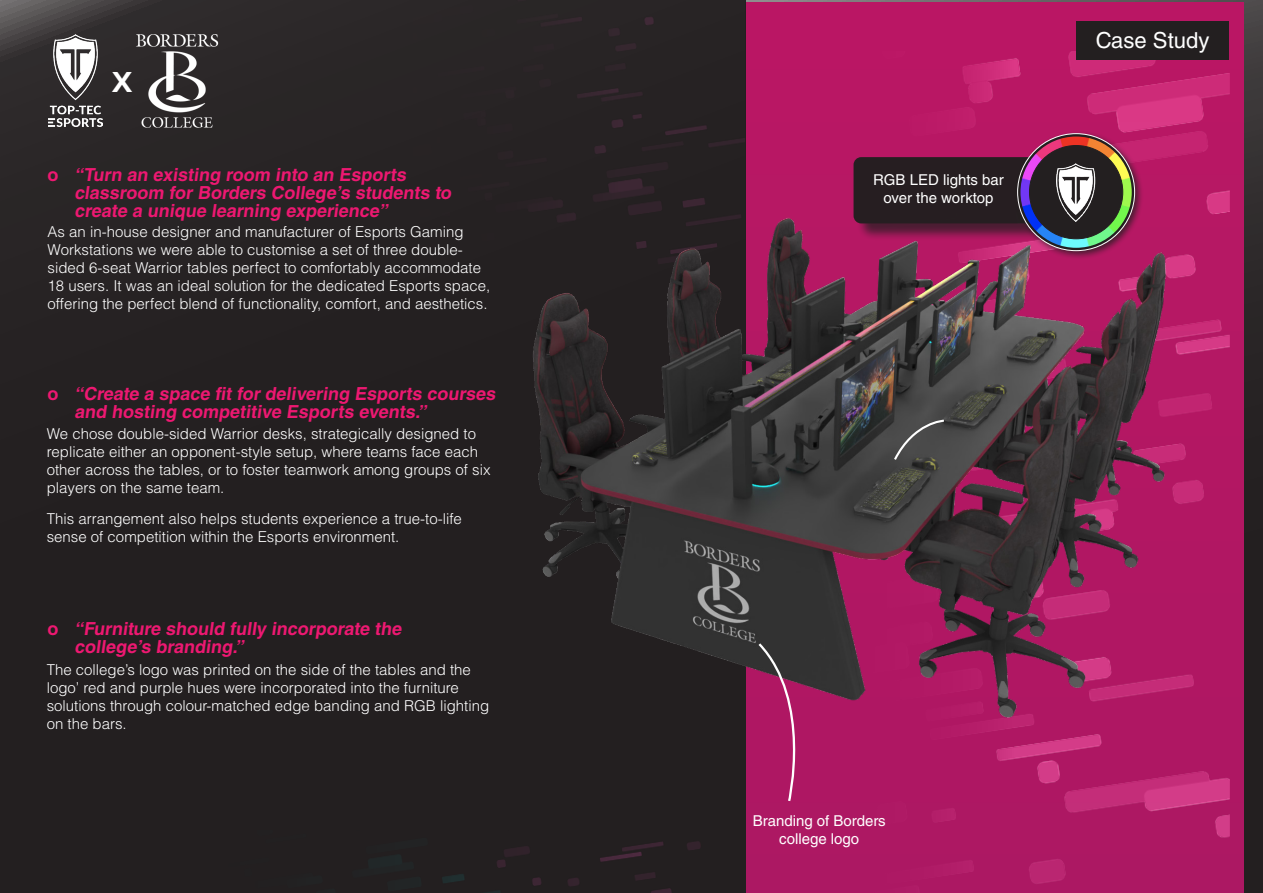
<style>
.page{position:relative;width:1263px;height:893px;background:#fff}
.page>*{position:absolute;margin:0;border:0;box-sizing:border-box;transform-origin:0 0}
.t1{font:700 30px "Proxima Nova";color:#fff}
.Body{font:22.05px "Helvetica LT Std";color:#fff}
.t2{font:700 18px/18px "Helvetica LT Std";color:#ed1871}
.t3{font:300 15px/18px "Helvetica LT Std";color:#fff}
.Body_Style{font:15px/18px "Helvetica LT Std";color:#fff;text-align:center}
</style>
<div class="page">
<svg style="left:745px;top:0;width:518px;height:893px;fill:#262223"></svg>
<img style="left:745px;top:3px;width:498px;height:890px">
<img style="left:745px;top:51px;width:485px;height:842px">
<div style="left:0;top:0;width:745px;height:893px;background:#231f20"></div>
<img style="left:0;top:0;width:745px;height:209px">
<img style="left:533px;top:209px;width:697px;height:516px">
<svg style="left:892px;top:419px;width:54px;height:43px"></svg>
<img style="left:442px;top:841px;width:259px;height:52px">
<div style="left:1076px;top:21px;width:153px;height:39px;background:#231f20"></div>
<svg style="left:756px;top:641px;width:56px;height:162px"></svg>
<div style="left:857px;top:158px;width:235px;height:83px;background:#231f20;opacity:.75"></div>
<div style="left:853px;top:157px;width:219px;height:66px;background:#231f20;border-radius:8px"></div>
<div style="left:1014px;top:130px;width:130px;height:130px;background:#231f20;opacity:.75"></div>
<svg style="left:1017px;top:134px;width:117px;height:117px"></svg>
<img style="left:1020px;top:137px;width:112px;height:111px;border-radius:56px">
<div style="left:1029px;top:146px;width:94px;height:93px;background:#231f20;border-radius:50%"></div>
<img style="left:1056px;top:163px;width:40px;height:58px">
<img style="left:49px;top:35px;width:53px;height:92px">
<img style="left:135px;top:34px;width:83px;height:93px">
<p class="t1" style="left:112px;top:60px;width:22px">X</p>
<p class="t2" style="left:75px;top:166px;width:381px;text-indent:-27px">o “Turn an existing room into an Esports classroom for Borders College’s students to create a unique learning experience”</p>
<p class="t3" style="left:48px;top:223px;width:444px">As an in-house designer and manufacturer of Esports Gaming Workstations we were able to customise a set of three double&shy;sided 6-seat Warrior tables perfect to comfortably accommodate 18 users. It was an ideal solution for the dedicated Esports space, offering the perfect blend of functionality, comfort, and aesthetics.</p>
<p class="t2" style="left:75px;top:384px;width:425px;text-indent:-27px">o “Create a space fit for delivering Esports courses and hosting competitive Esports events.”</p>
<p class="t3" style="left:47px;top:425px;width:445px">We chose double-sided Warrior desks, strategically designed to replicate either an opponent-style setup, where teams face each other across the tables, or to foster teamwork among groups of six players on the same team.</p>
<p class="t3" style="left:47px;top:510px;width:417px">This arrangement also helps students experience a true-to-life sense of competition within the Esports environment.</p>
<p class="t2" style="left:75px;top:619px;width:331px;text-indent:-27px">o “Furniture should fully incorporate the college’s branding.”</p>
<p class="t3" style="left:47px;top:660px;width:444px">The college’s logo was printed on the side of the tables and the logo’ red and purple hues were incorporated into the furniture solutions through colour-matched edge banding and RGB lighting on the bars.</p>
<p class="Body_Style" style="left:873px;top:171px;width:132px">RGB LED lights bar over the worktop</p>
<p class="Body" style="left:1096px;top:28px;width:115px">Case Study</p>
<p class="Body_Style" style="left:753px;top:812px;width:134px">Branding of Borders college logo</p>
</div>
